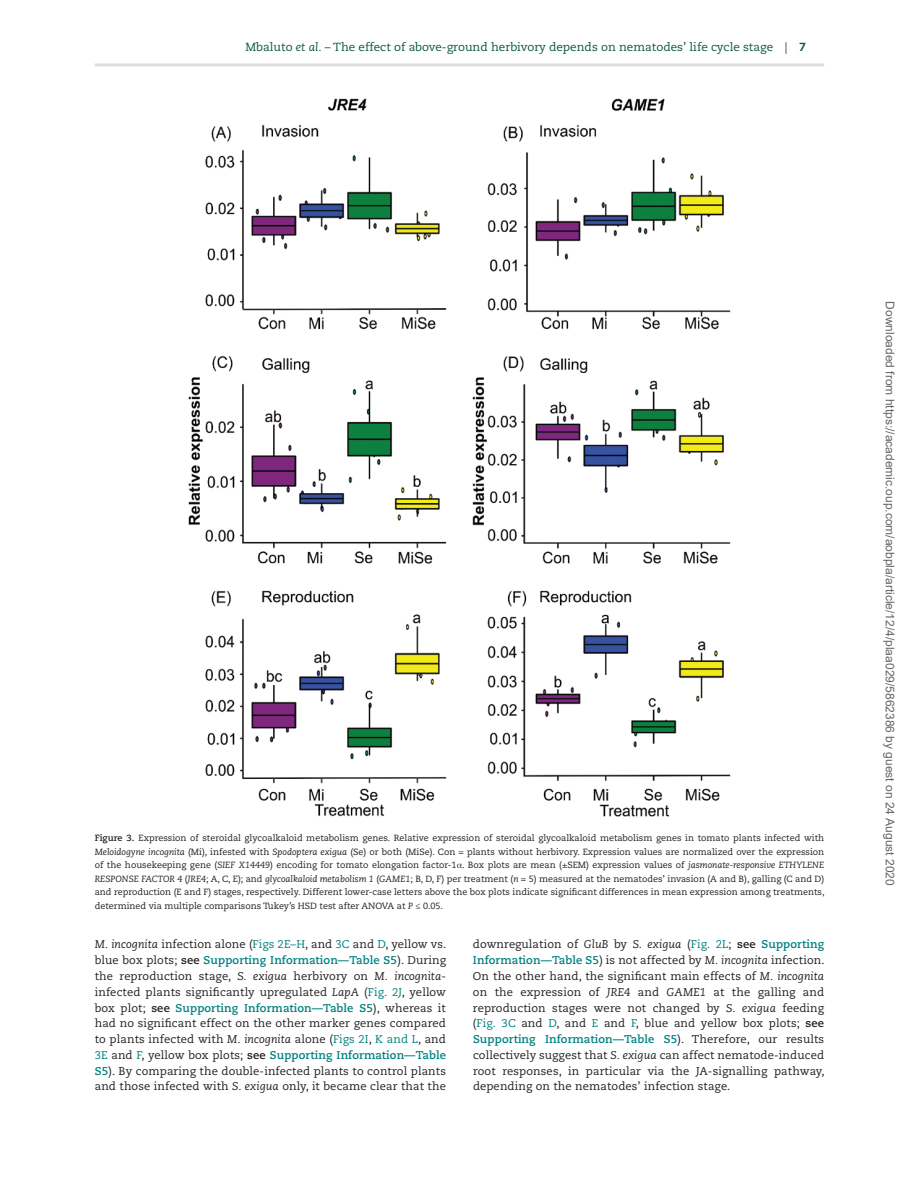
<style>
.page{position:relative;width:919px;height:1187px;background:#fff}
.page>*{position:absolute;margin:0;border:0;box-sizing:border-box;transform-origin:0 0}
.t1{font:12px "Arial";color:#666}
.t2{font:11.7px "Caecilia LT Std";color:#0d5948}
.t3{font:11.25px/15.8px "Caecilia LT Std";letter-spacing:.01em;color:#231f20;text-align:justify}
.t4{font:9px/13.5px "Caecilia LT Std";color:#231f20;text-align:justify}
.s1{font-style:italic}
.s2{font-weight:800}
.s3{font-weight:700}
.s4{font-family:"Gandhari Unicode"}
.s5{color:#008181}
.s6{font-weight:700;color:#008181}
</style>
<div class="page">
<hr style="left:95px;top:63px;width:729px;height:3px;background:#dcdddf">
<img style="left:188px;top:98px;width:543px;height:719px">
<p class="t2" style="left:245px;top:41px;width:562px">Mbaluto <span class="s1">et al.</span> – The effect of above-ground herbivory depends on nematodes’ life cycle stage | <span class="s2">7</span></p>
<p class="t4" style="left:95px;top:831px;width:731px"><span class="s3">Figure 3.</span> Expression of steroidal glycoalkaloid metabolism genes. Relative expression of steroidal glycoalkaloid metabolism genes in tomato plants infected with <span class="s1">Meloidogyne incognita</span> (Mi), infested with <span class="s1">Spodoptera exigua</span> (Se) or both (MiSe). Con = plants without herbivory. Expression values are normalized over the expression of the housekeeping gene (<span class="s1">SIEF X14449</span>) encoding for tomato elongation factor-1<span class="s4">α</span>. Box plots are mean (±SEM) expression values of <span class="s1">jasmonate-responsive ETHYLENE RESPONSE FACTOR 4</span> (<span class="s1">JRE4</span>; A, C, E); and <span class="s1">glycoalkaloid metabolism 1</span> (<span class="s1">GAME1</span>; B, D, F) per treatment (<span class="s1">n</span> = 5) measured at the nematodes’ invasion (A and B), galling (C and D) and reproduction (E and F) stages, respectively. Different lower-case letters above the box plots indicate significant differences in mean expression among treatments, determined via multiple comparisons Tukey’s HSD test after ANOVA at <span class="s1">P</span> ≤ 0.05.</p>
<p class="t3" style="left:95px;top:936px;width:353px"><span class="s1">M. incognita</span> infection alone (<span class="s5">Figs 2E–H</span>, and <span class="s5">3C</span> and <span class="s5">D</span>, yellow vs. blue box plots; <span class="s3">see</span> <span class="s6">Supporting Information—Table S5</span>). During the reproduction stage, <span class="s1">S. exigua</span> herbivory on <span class="s1">M. incognita&shy;</span>infected plants significantly upregulated <span class="s1">LapA</span> (<span class="s5">Fig. 2J</span>, yellow box plot; <span class="s3">see</span> <span class="s6">Supporting Information—Table S5</span>), whereas it had no significant effect on the other marker genes compared to plants infected with <span class="s1">M. incognita</span> alone (<span class="s5">Figs 2I</span>, <span class="s5">K and L</span>, and <span class="s5">3E</span> and <span class="s5">F</span>, yellow box plots; <span class="s3">see</span> <span class="s6">Supporting Information—Table S5</span>). By comparing the double-infected plants to control plants and those infected with <span class="s1">S. exigua</span> only, it became clear that the</p>
<p class="t3" style="left:473px;top:936px;width:353px">downregulation of <span class="s1">GluB</span> by <span class="s1">S. exigua</span> (<span class="s5">Fig. 2L</span>; <span class="s3">see</span> <span class="s6">Supporting Information—Table S5</span>) is not affected by <span class="s1">M. incognita</span> infection.<br>On the other hand, the significant main effects of <span class="s1">M. incognita </span>on the expression of <span class="s1">JRE4</span> and <span class="s1">GAME1</span> at the galling and reproduction stages were not changed by <span class="s1">S. exigua</span> feeding (<span class="s5">Fig. 3C</span> and <span class="s5">D</span>, and <span class="s5">E</span> and <span class="s5">F</span>, blue and yellow box plots; <span class="s3">see </span><span class="s6">Supporting Information—Table S5</span>). Therefore, our results collectively suggest that <span class="s1">S. exigua</span> can affect nematode-induced root responses, in particular via the JA-signalling pathway, depending on the nematodes’ infection stage.</p>
<p class="t1" style="left:894px;top:301px;width:586px;rotate:90deg">Downloaded from https://academic.oup.com/aobpla/article/12/4/plaa029/5862386 by guest on 24 August 2020</p>
</div>
